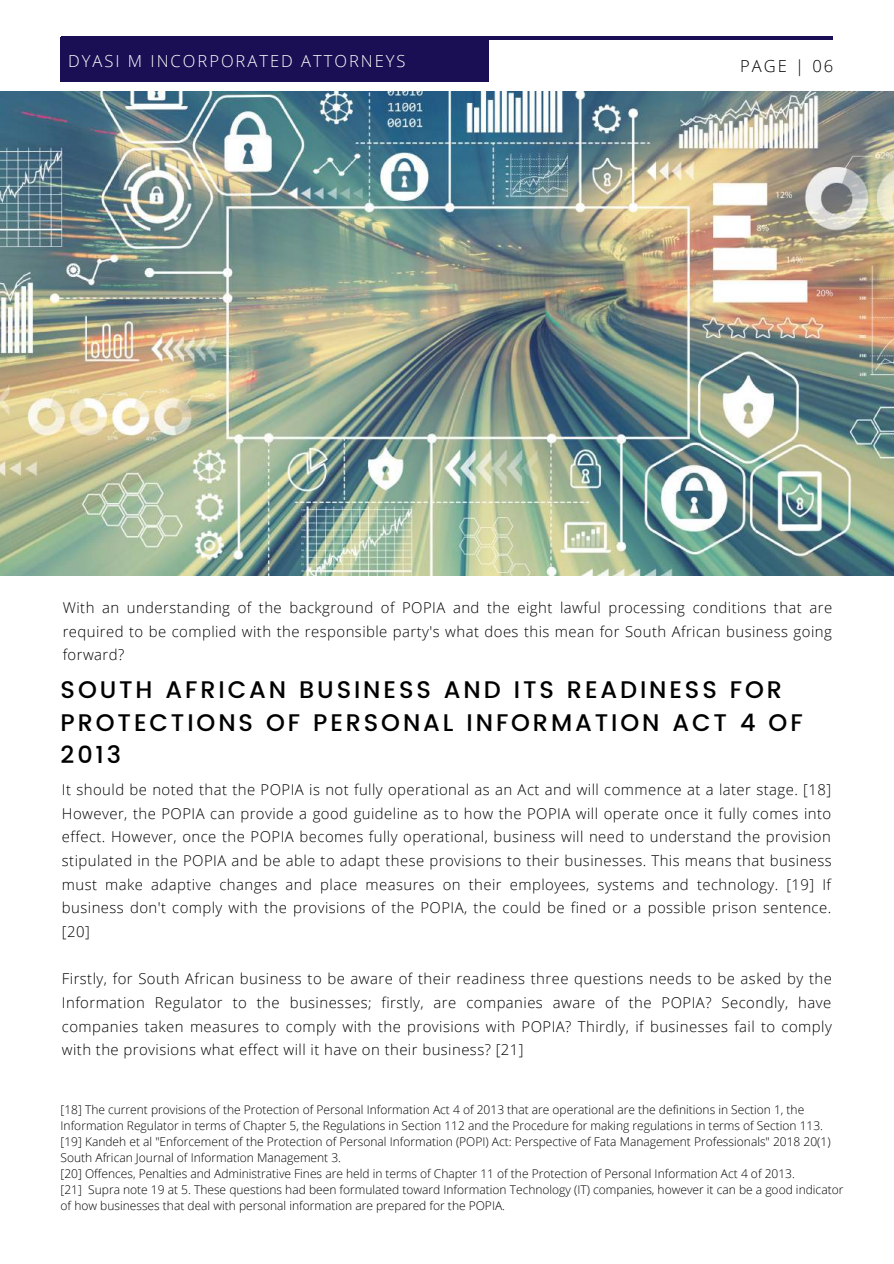
<style>
.page{position:relative;width:894px;height:1264px;background:#fff}
.page>*{position:absolute;margin:0;border:0;box-sizing:border-box;transform-origin:0 0}
.t1{font:500 24px/32.7px "Poppins";letter-spacing:.12em;color:#000}
.t2{font:300 16.5px "Open Sans";letter-spacing:.12em;color:#fff}
.t3{font:300 16.5px "Open Sans";letter-spacing:.12em;color:#000}
.t4{font:300 14.85px/23.7px "Open Sans";letter-spacing:.03em;color:#000;text-align:justify}
.t5{font:300 12px/16px "Open Sans";color:#000}
</style>
<div class="page">
<img style="left:0;top:92px;width:893px;height:483px">
<hr style="left:61px;top:36px;width:771px;height:3px;background:#1a0f54">
<div style="left:61px;top:38px;width:427px;height:44px;background:#1a0f54"></div>
<p class="t2" style="left:68px;top:49px;width:339px">DYASI M INCORPORATED ATTORNEYS</p>
<p class="t3" style="left:740px;top:54px;width:94px">PAGE | 06</p>
<p class="t4" style="left:63px;top:595px;width:770px">With an understanding of the background of POPIA and the eight lawful processing conditions that are required to be complied with the responsible party's what does this mean for South African business going forward?</p>
<h1 class="t1" style="left:61px;top:673px;width:743px">SOUTH AFRICAN BUSINESS AND ITS READINESS FOR<br>PROTECTIONS OF PERSONAL INFORMATION ACT 4 OF<br>2013</h1>
<p class="t4" style="left:62px;top:777px;width:771px">It should be noted that the POPIA is not fully operational as an Act and will commence at a later stage. [18] However, the POPIA can provide a good guideline as to how the POPIA will operate once it fully comes into effect. However, once the POPIA becomes fully operational, business will need to understand the provision stipulated in the POPIA and be able to adapt these provisions to their businesses. This means that business must make adaptive changes and place measures on their employees, systems and technology. [19] If business don't comply with the provisions of the POPIA, the could be fined or a possible prison sentence. [20]</p>
<p class="t4" style="left:62px;top:966px;width:771px">Firstly, for South African business to be aware of their readiness three questions needs to be asked by the Information Regulator to the businesses; firstly, are companies aware of the POPIA? Secondly, have companies taken measures to comply with the provisions with POPIA? Thirdly, if businesses fail to comply with the provisions what effect will it have on their business? [21]</p>
<p class="t5" style="left:61px;top:1101px;width:784px">[18] The current provisions of the Protection of Personal Information Act 4 of 2013 that are operational are the definitions in Section 1, the Information Regulator in terms of Chapter 5, the Regulations in Section 112 and the Procedure for making regulations in terms of Section 113. [19] Kandeh et al "Enforcement of the Protection of Personal Information (POPI) Act: Perspective of Fata Management Professionals" 2018 20(1)<br>South African Journal of Information Management 3.<br>[20] Offences, Penalties and Administrative Fines are held in terms of Chapter 11 of the Protection of Personal Information Act 4 of 2013.<br>[21] Supra note 19 at 5. These questions had been formulated toward Information Technology (IT) companies, however it can be a good indicator of how businesses that deal with personal information are prepared for the POPIA.</p>
</div>
